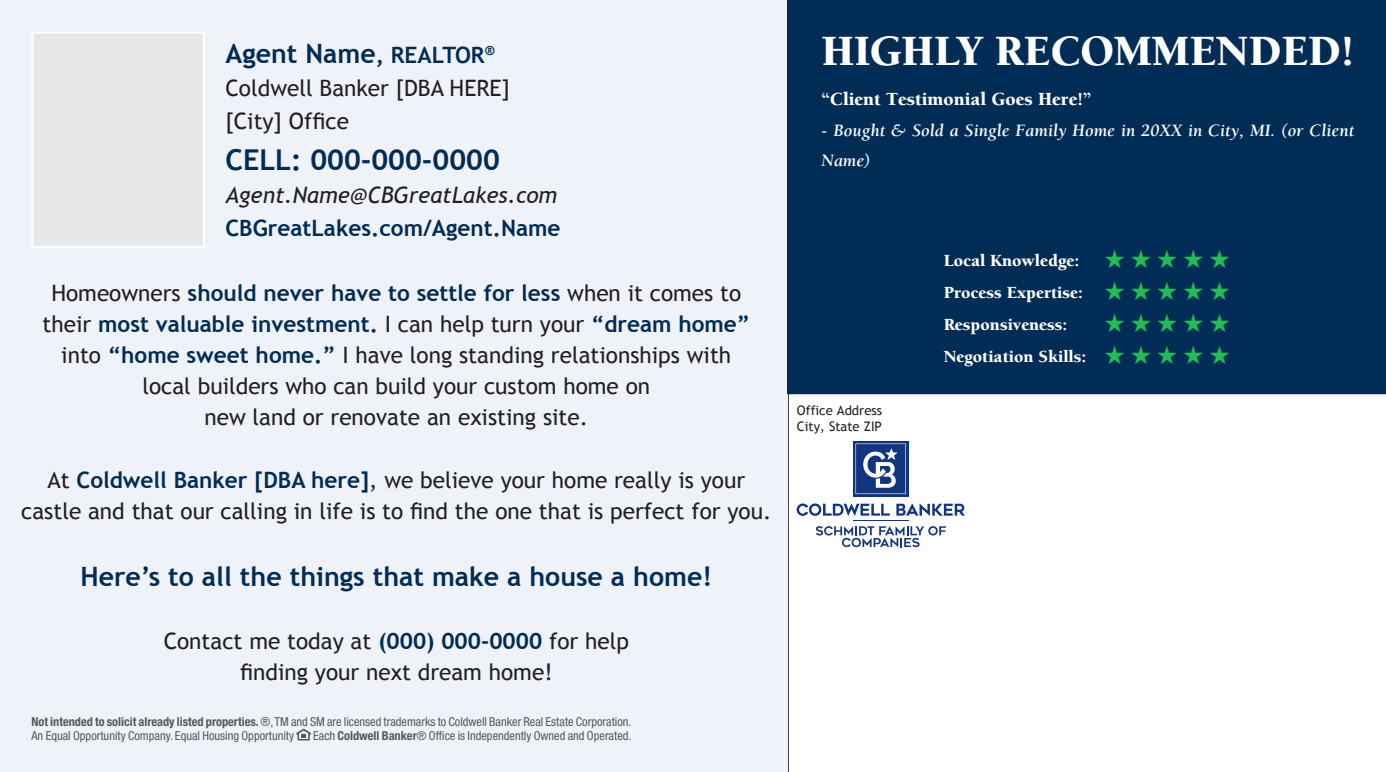
<style>
.page{position:relative;width:1386px;height:772px;background:#fff}
.page>*{position:absolute;margin:0;border:0;box-sizing:border-box;transform-origin:0 0}
.t1{font:900 44.45px "Berkeley";color:#fff}
.t2{font:700 28.7px "Trebuchet MS";color:#002c55}
.t3{font:700 26.6px "Trebuchet MS";color:#002c55}
.t4{font:22.57px/31.2px "Trebuchet MS";color:#231f20;text-align:center}
.t5{font:700 22.57px "Trebuchet MS";color:#002c55}
.t6{font:italic 22.57px "Trebuchet MS";color:#231f20}
.t7{font:900 19.07px "Berkeley";color:#fff}
.t8{font:italic 700 17.85px/30.4px "Berkeley";letter-spacing:.005em;color:#fff}
.t9{font:900 17.5px "Berkeley";color:#fff}
.t10{font:13.12px "Trebuchet MS";color:#231f20}
.t11{font:condensed 12.25px "Helvetica Neue";color:#57585a}
.s1{font-size:22.57px}
.s2{font-weight:400;color:#231f20}
.s3{font-weight:700;color:#002c55}
.s4{font-weight:700}
</style>
<div class="page">
<svg style="left:788px;top:393px;width:598px;height:379px"></svg>
<div style="left:0;top:0;width:787px;height:772px;background:#eff2f9"></div>
<div style="left:788px;top:0;width:598px;height:393px;background:#002c55"></div>
<svg style="left:296px;top:728px;width:15px;height:12px"></svg>
<hr style="left:853px;top:520px;width:55px;height:1px;background:#11367e">
<svg style="left:896px;top:504px;width:69px;height:11px"></svg>
<svg style="left:797px;top:503px;width:93px;height:13px"></svg>
<svg style="left:816px;top:526px;width:130px;height:21px"></svg>
<svg style="left:853px;top:441px;width:55px;height:55px"></svg>
<svg style="left:856px;top:443px;width:50px;height:51px"></svg>
<div style="left:31px;top:32px;width:174px;height:216px;background:#e6e7e9;border:2px solid #fff"></div>
<p class="t3" style="left:225px;top:37px;width:270px">Agent Name<span class="s1">, REALTOR</span><sup>®</sup></p>
<p class="t4" style="left:225px;top:73px;width:286px">Coldwell Banker [DBA HERE]</p>
<p class="t4" style="left:225px;top:106px;width:125px">[City] Office</p>
<p class="t2" style="left:225px;top:142px;width:276px">CELL: 000-000-0000</p>
<p class="t6" style="left:225px;top:182px;width:333px">Agent.Name@CBGreatLakes.com</p>
<p class="t5" style="left:225px;top:214px;width:337px">CBGreatLakes.com/Agent.Name</p>
<p class="t5" style="left:51px;top:278px;width:691px"><span class="s2">Homeowners</span> should never have to settle for less <span class="s2">when it comes to</span></p>
<p class="t4" style="left:43px;top:309px;width:709px">their <span class="s3">most valuable investment.</span> I can help turn your <span class="s3">“dream home” </span>into <span class="s3">“home sweet home.”</span> I have long standing relationships with</p>
<p class="t4" style="left:142px;top:371px;width:509px">local builders who can build your custom home on</p>
<p class="t4" style="left:204px;top:402px;width:385px">new land or renovate an existing site.</p>
<p class="t4" style="left:48px;top:464px;width:699px">At <span class="s3">Coldwell Banker [DBA here]</span>, we believe your home really is your</p>
<p class="t4" style="left:21px;top:496px;width:752px">castle and that our calling in life is to find the one that is perfect for you.</p>
<p class="t3" style="left:81px;top:560px;width:633px">Here’s to all the things that make a house a home!</p>
<p class="t4" style="left:164px;top:625px;width:467px">Contact me today at <span class="s3">(000) 000-0000</span> for help</p>
<p class="t4" style="left:240px;top:656px;width:314px">finding your next dream home!</p>
<p class="t11" style="left:32px;top:714px;width:602px"><span class="s4">Not intended to solicit already listed properties.</span> ®, TM and SM are licensed trademarks to Coldwell Banker Real Estate Corporation.</p>
<p class="t11" style="left:32px;top:729px;width:264px">An Equal Opportunity Company. Equal Housing Opportunity</p>
<p class="t11" style="left:313px;top:729px;width:320px">Each <span class="s4">Coldwell Banker</span>® Office is Independently Owned and Operated.</p>
<p class="t1" style="left:822px;top:27px;width:534px">HIGHLY RECOMMENDED!</p>
<p class="t7" style="left:822px;top:89px;width:271px">“Client Testimonial Goes Here!”</p>
<p class="t8" style="left:822px;top:115px;width:534px">- Bought &amp; Sold a Single Family Home in 20XX in City, MI. (or Client<br>Name)</p>
<p class="t10" style="left:797px;top:403px;width:87px">Office Address</p>
<p class="t10" style="left:797px;top:419px;width:87px">City, State ZIP</p>
<p class="t9" style="left:944px;top:251px;width:137px">Local Knowledge:</p>
<p class="t9" style="left:944px;top:283px;width:141px">Process Expertise:</p>
<p class="t9" style="left:944px;top:315px;width:125px">Responsiveness:</p>
<p class="t9" style="left:944px;top:347px;width:144px">Negotiation Skills:</p>
</div>
